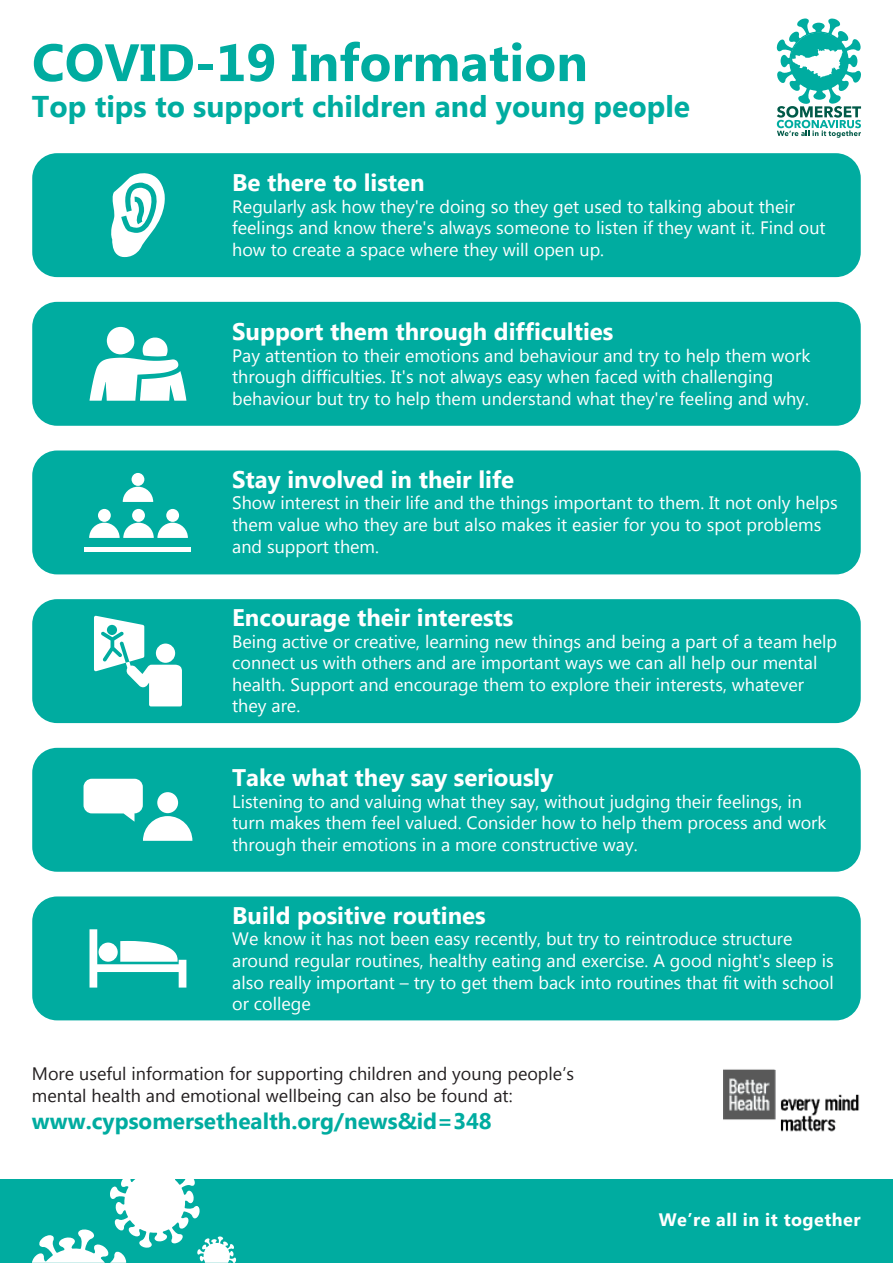
<style>
.page{position:relative;width:893px;height:1263px;background:#fff}
.page>*{position:absolute;margin:0;border:0;box-sizing:border-box;transform-origin:0 0}
.t1{font:700 52.5px "Microsoft New Tai Lue";color:#00aca0}
.t2{font:700 30px "Microsoft New Tai Lue";color:#00aca0}
.t3{font:700 24px "Microsoft New Tai Lue";color:#fff}
.t4{font:700 22.5px "Microsoft New Tai Lue";color:#00aca0}
.t5{font:18px/21.6px "Microsoft New Tai Lue";color:#fff}
.t6{font:18px/21.6px "Microsoft New Tai Lue";color:#231f20}
.t7{font:700 18px "Microsoft New Tai Lue";letter-spacing:.025em;color:#fff}
</style>
<div class="page">
<div style="left:32px;top:153px;width:829px;height:124px;background:#00aca0;border-radius:25px"></div>
<div style="left:32px;top:302px;width:829px;height:124px;background:#00aca0;border-radius:25px"></div>
<div style="left:32px;top:450px;width:829px;height:124px;background:#00aca0;border-radius:25px"></div>
<div style="left:32px;top:599px;width:829px;height:124px;background:#00aca0;border-radius:25px"></div>
<div style="left:32px;top:748px;width:829px;height:124px;background:#00aca0;border-radius:25px"></div>
<div style="left:32px;top:896px;width:829px;height:124px;background:#00aca0;border-radius:25px"></div>
<svg style="left:777px;top:18px;width:84px;height:120px"></svg>
<div style="left:0;top:1179px;width:893px;height:84px;background:#00aca0"></div>
<svg style="left:32px;top:1179px;width:204px;height:84px"></svg>
<img style="left:723px;top:1069px;width:136px;height:63px">
<svg style="left:111px;top:173px;width:54px;height:84px"></svg>
<svg style="left:90px;top:327px;width:96px;height:74px"></svg>
<svg style="left:90px;top:929px;width:96px;height:58px"></svg>
<svg style="left:84px;top:779px;width:108px;height:62px"></svg>
<svg style="left:94px;top:616px;width:88px;height:90px"></svg>
<div style="left:98px;top:509px;width:13px;height:13px;background:#fff;border-radius:50%"></div>
<div style="left:132px;top:509px;width:13px;height:13px;background:#fff;border-radius:50%"></div>
<div style="left:132px;top:473px;width:12px;height:13px;background:#fff;border-radius:50%"></div>
<svg style="left:123px;top:487px;width:30px;height:15px"></svg>
<div style="left:166px;top:509px;width:13px;height:13px;background:#fff;border-radius:50%"></div>
<svg style="left:89px;top:523px;width:99px;height:15px"></svg>
<div style="left:85px;top:547px;width:106px;height:5px;background:#fff"></div>
<h1 class="t1" style="left:32px;top:33px;width:558px">COVID-19 Information</h1>
<h2 class="t2" style="left:32px;top:89px;width:660px">Top tips to support children and young people</h2>
<h3 class="t3" style="left:232px;top:169px;width:194px">Be there to listen</h3>
<p class="t5" style="left:232px;top:197px;width:595px">Regularly ask how they're doing so they get used to talking about their feelings and know there's always someone to listen if they want it. Find out how to create a space where they will open up.</p>
<h3 class="t3" style="left:232px;top:318px;width:383px">Support them through difficulties</h3>
<p class="t5" style="left:232px;top:346px;width:580px">Pay attention to their emotions and behaviour and try to help them work through difficulties. It's not always easy when faced with challenging behaviour but try to help them understand what they're feeling and why.</p>
<h3 class="t3" style="left:232px;top:465px;width:284px">Stay involved in their life</h3>
<p class="t5" style="left:232px;top:494px;width:607px">Show interest in their life and the things important to them. It not only helps them value who they are but also makes it easier for you to spot problems and support them.</p>
<h3 class="t3" style="left:232px;top:604px;width:283px">Encourage their interests</h3>
<p class="t5" style="left:232px;top:632px;width:606px">Being active or creative, learning new things and being a part of a team help connect us with others and are important ways we can all help our mental health. Support and encourage them to explore their interests, whatever they are.</p>
<h3 class="t3" style="left:232px;top:764px;width:323px">Take what they say seriously</h3>
<p class="t5" style="left:232px;top:792px;width:596px">Listening to and valuing what they say, without judging their feelings, in turn makes them feel valued. Consider how to help them process and work through their emotions in a more constructive way.</p>
<h3 class="t3" style="left:232px;top:902px;width:255px">Build positive routines</h3>
<p class="t5" style="left:232px;top:930px;width:603px">We know it has not been easy recently, but try to reintroduce structure around regular routines, healthy eating and exercise. A good night's sleep is also really important – try to get them back into routines that fit with school or college</p>
<p class="t6" style="left:32px;top:1064px;width:544px">More useful information for supporting children and young people’s mental health and emotional wellbeing can also be found at:</p>
<p class="t4" style="left:32px;top:1108px;width:461px">www.cypsomersethealth.org/news&amp;id=348</p>
<p class="t7" style="left:659px;top:1209px;width:203px">We’re all in it together</p>
</div>
